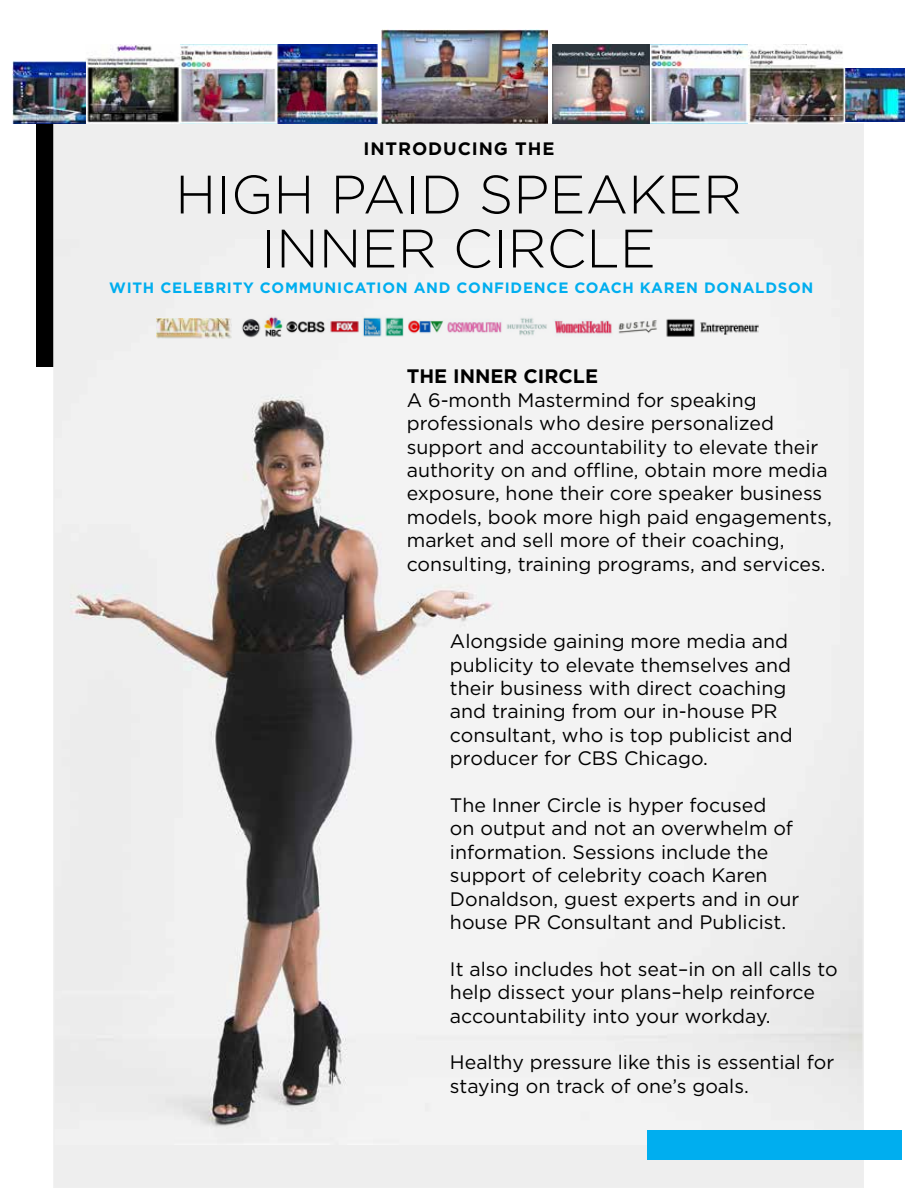
<style>
.page{position:relative;width:918px;height:1188px;background:#fff}
.page>*{position:absolute;margin:0;border:0;box-sizing:border-box;transform-origin:0 0}
.t1{font:300 54px/54px "Gotham HTF";color:#000;text-align:center}
.t2{font:19.5px/23.4px "Gotham HTF";color:#000}
.t3{font:700 19.5px "Gotham HTF";color:#000}
.t4{font:700 18px "Gotham HTF";letter-spacing:.05em;color:#000}
.t5{font:700 15px "Gotham HTF";letter-spacing:.05em;color:#00aeef}
</style>
<div class="page">
<div style="left:36px;top:112px;width:30px;height:255px;background:#000"></div>
<div style="left:54px;top:124px;width:809px;height:1063px;background:#eee"></div>
<img style="left:71px;top:318px;width:790px;height:808px">
<img style="left:382px;top:30px;width:166px;height:93px">
<img style="left:552px;top:45px;width:292px;height:78px">
<img style="left:86px;top:45px;width:291px;height:78px">
<img style="left:13px;top:62px;width:73px;height:61px">
<img style="left:844px;top:69px;width:61px;height:52px">
<img style="left:203px;top:317px;width:496px;height:35px">
<img style="left:157px;top:318px;width:75px;height:21px">
<img style="left:699px;top:320px;width:61px;height:17px">
<div style="left:647px;top:1130px;width:255px;height:29px;background:#00aeef"></div>
<p class="t4" style="left:364px;top:138px;width:192px">INTRODUCING THE</p>
<h1 class="t1" style="left:175px;top:167px;width:568px">HIGH PAID SPEAKER<br>INNER CIRCLE</h1>
<p class="t5" style="left:109px;top:279px;width:706px">WITH CELEBRITY COMMUNICATION AND CONFIDENCE COACH KAREN DONALDSON</p>
<p class="t3" style="left:407px;top:365px;width:193px">THE INNER CIRCLE</p>
<p class="t2" style="left:407px;top:388px;width:427px">A 6-month Mastermind for speaking professionals who desire personalized support and accountability to elevate their authority on and offline, obtain more media exposure, hone their core speaker business models, book more high paid engagements, market and sell more of their coaching, consulting, training programs, and services.</p>
<p class="t2" style="left:450px;top:629px;width:344px">Alongside gaining more media and publicity to elevate themselves and their business with direct coaching and training from our in-house PR consultant, who is top publicist and producer for CBS Chicago.</p>
<p class="t2" style="left:450px;top:793px;width:351px">The Inner Circle is hyper focused<br>on output and not an overwhelm of information. Sessions include the support of celebrity coach Karen Donaldson, guest experts and in our house PR Consultant and Publicist.</p>
<p class="t2" style="left:450px;top:957px;width:389px">It also includes hot seat–in on all calls to help dissect your plans–help reinforce accountability into your workday.</p>
<p class="t2" style="left:450px;top:1051px;width:386px">Healthy pressure like this is essential for staying on track of one’s goals.</p>
</div>
